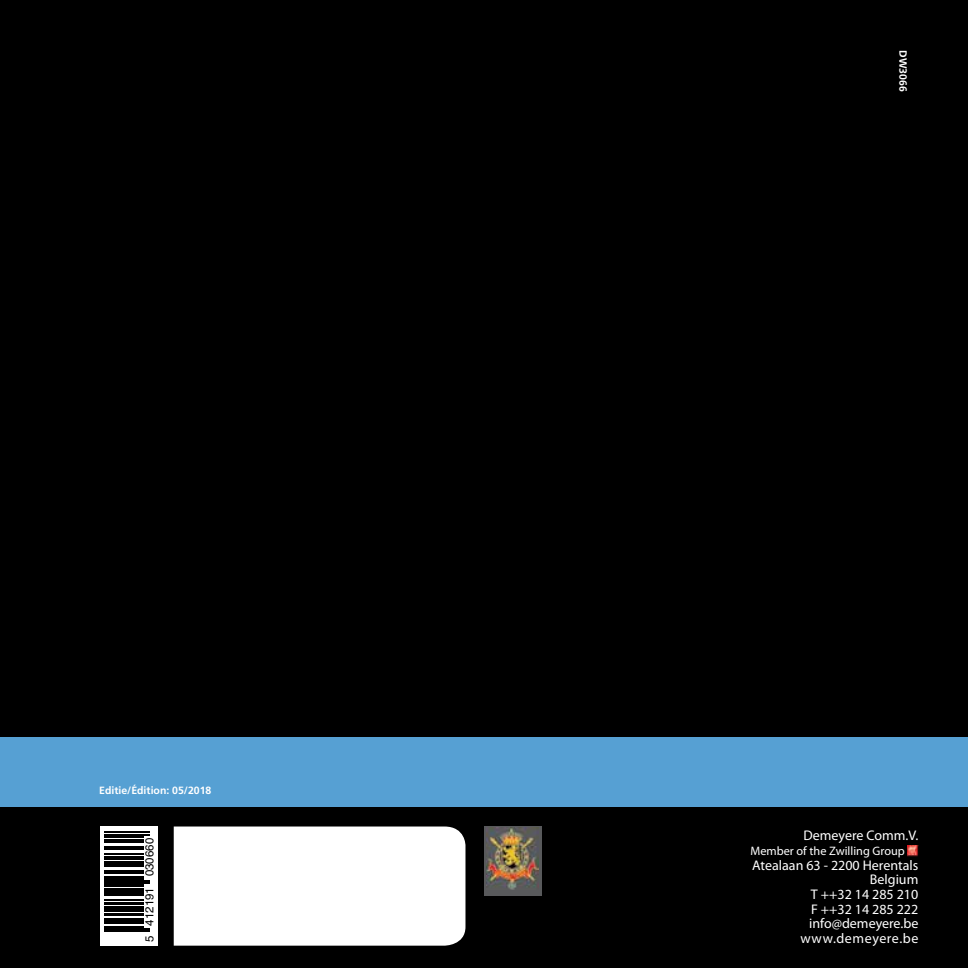
<style>
.page{position:relative;width:968px;height:968px;background:#fff}
.page>*{position:absolute;margin:0;border:0;box-sizing:border-box;transform-origin:0 0}
.t1{font:14px/14.7px "Myriad Pro";color:#fff;text-align:right}
.t2{font:14px "Myriad Pro";letter-spacing:.04em;color:#fff}
.t3{font:12.25px "Myriad Pro";color:#fff}
.t4{font:11.55px "Helvetica";color:#000}
.t5{font:700 10.5px "Frutiger";color:#fff}
</style>
<div class="page">
<div style="left:0;top:0;width:967px;height:967px;background:#000"></div>
<svg style="left:907px;top:845px;width:11px;height:11px"></svg>
<div style="left:100px;top:826px;width:58px;height:119px;background:#fff"></div>
<svg style="left:104px;top:832px;width:46px;height:100px"></svg>
<hr style="left:104px;top:930px;width:40px;height:1px;background:#000">
<hr style="left:104px;top:928px;width:40px;height:1px;background:#000">
<hr style="left:104px;top:926px;width:40px;height:1px;background:#000">
<hr style="left:104px;top:920px;width:40px;height:3px;background:#000">
<hr style="left:104px;top:917px;width:40px;height:2px;background:#000">
<hr style="left:104px;top:913px;width:40px;height:2px;background:#000">
<hr style="left:104px;top:909px;width:40px;height:2px;background:#000">
<hr style="left:104px;top:906px;width:40px;height:2px;background:#000">
<hr style="left:104px;top:902px;width:40px;height:2px;background:#000">
<hr style="left:104px;top:898px;width:40px;height:2px;background:#000">
<hr style="left:104px;top:894px;width:40px;height:1px;background:#000">
<hr style="left:104px;top:891px;width:40px;height:2px;background:#000">
<hr style="left:104px;top:888px;width:40px;height:2px;background:#000">
<hr style="left:104px;top:884px;width:40px;height:2px;background:#000">
<hr style="left:104px;top:882px;width:40px;height:1px;background:#000">
<hr style="left:104px;top:880px;width:40px;height:1px;background:#000">
<svg style="left:104px;top:875px;width:40px;height:4px"></svg>
<hr style="left:104px;top:872px;width:40px;height:1px;background:#000">
<hr style="left:104px;top:870px;width:40px;height:1px;background:#000">
<hr style="left:104px;top:865px;width:40px;height:1px;background:#000">
<hr style="left:104px;top:861px;width:40px;height:3px;background:#000">
<hr style="left:104px;top:858px;width:40px;height:1px;background:#000">
<hr style="left:104px;top:855px;width:40px;height:2px;background:#000">
<hr style="left:104px;top:853px;width:40px;height:1px;background:#000">
<hr style="left:104px;top:848px;width:40px;height:1px;background:#000">
<hr style="left:104px;top:846px;width:40px;height:1px;background:#000">
<hr style="left:104px;top:839px;width:40px;height:3px;background:#000">
<hr style="left:104px;top:836px;width:40px;height:1px;background:#000">
<hr style="left:104px;top:833px;width:40px;height:1px;background:#000">
<hr style="left:104px;top:831px;width:40px;height:1px;background:#000">
<svg style="left:144px;top:928px;width:6px;height:3px"></svg>
<svg style="left:144px;top:880px;width:6px;height:3px"></svg>
<svg style="left:144px;top:831px;width:6px;height:3px"></svg>
<div style="left:174px;top:826px;width:291px;height:119px;background:#fff"></div>
<div style="left:0;top:737px;width:966px;height:69px;background:#56a0d3"></div>
<div style="left:484px;top:826px;width:57px;height:69px;background:#58595b"></div>
<img style="left:486px;top:827px;width:52px;height:62px">
<img style="left:967px;top:0;width:1px;height:967px">
<p class="t5" style="left:99px;top:784px;width:114px">Editie/Édition: 05/2018</p>
<p class="t5" style="left:909px;top:50px;width:43px;rotate:90deg">DW3066</p>
<p class="t1" style="left:803px;top:828px;width:116px">Demeyere Comm.V.</p>
<p class="t3" style="left:750px;top:844px;width:156px">Member of the Zwilling Group</p>
<p class="t1" style="left:752px;top:857px;width:168px">Atealaan 63 - 2200 Herentals<br>Belgium<br>T ++32 14 285 210<br>F ++32 14 285 222 info@demeyere.be</p>
<p class="t4" style="left:140px;top:925px;width:89px;rotate:-90deg">412191 030660</p>
<p class="t4" style="left:140px;top:942px;width:8px;rotate:-90deg">5</p>
<p class="t2" style="left:800px;top:930px;width:119px">www.demeyere.be</p>
</div>
